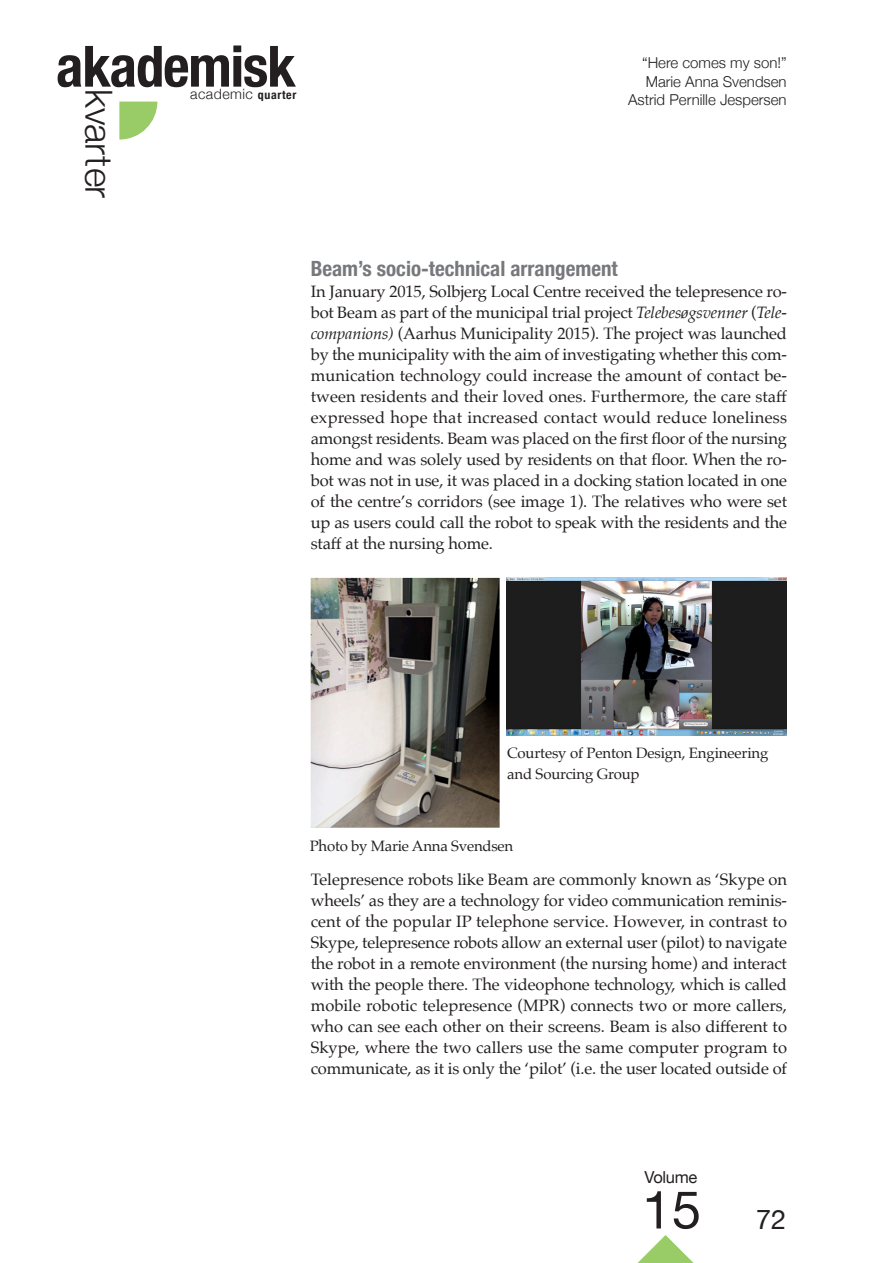
<style>
.page{position:relative;width:893px;height:1263px;background:#fff}
.page>*{position:absolute;margin:0;border:0;box-sizing:border-box;transform-origin:0 0}
.t1{font:700 condensed 57px "Helvetica Neue";letter-spacing:-.02em;color:#231f20}
.t2{font:52.5px "Helvetica Neue";color:#231f20}
.t3{font:300 37.35px "Helvetica Neue";color:#231f20}
.under{font:700 condensed 21px "Helvetica Neue";color:#76787b}
.Normal_0{font:16.5px/21px "Palatino";letter-spacing:-.01em;color:#231f20;text-align:justify}
.t4{font:16.5px "Helvetica Neue";letter-spacing:-.02em;color:#231f20}
.t5{font:15px/21px "Palatino";letter-spacing:-.01em;color:#231f20}
.t6{font:300 15px/18.3px "Helvetica Neue";color:#231f20;text-align:right}
.t7{font:300 14.25px "Helvetica Neue";letter-spacing:.03em;color:#231f20}
.s1{font-weight:700;font-stretch:condensed;font-size:11.85px}
.s2{font-style:italic}
.s3{font-size:27px}
</style>
<div class="page">
<svg style="left:637px;top:1235px;width:57px;height:28px"></svg>
<svg style="left:119px;top:102px;width:38px;height:38px"></svg>
<img style="left:310px;top:578px;width:189px;height:249px">
<img style="left:507px;top:578px;width:280px;height:157px">
<h1 class="t1" style="left:56px;top:19px;width:241px">akademisk</h1>
<h3 class="t3" style="left:129px;top:89px;width:110px;rotate:90deg">kvarter</h3>
<p class="t7" style="left:190px;top:82px;width:108px">academic <span class="s1">quarter</span></p>
<p class="t6" style="left:628px;top:52px;width:160px">“Here comes my son!”<br>Marie Anna Svendsen<br>Astrid Pernille Jespersen</p>
<p class="under" style="left:311px;top:251px;width:308px">Beam’s socio-technical arrangement</p>
<p class="Normal_0" style="left:311px;top:281px;width:478px">In January 2015, Solbjerg Local Centre received the telepresence ro&shy;bot Beam as part of the municipal trial project <span class="s2">Telebesøgsvenner</span> (<span class="s2">Tele&shy;companions)</span> (Aarhus Municipality 2015). The project was launched by the municipality with the aim of investigating whether this com&shy;munication technology could increase the amount of contact be&shy;tween residents and their loved ones. Furthermore, the care staff expressed hope that increased contact would reduce loneliness amongst residents. Beam was placed on the first floor of the nursing home and was solely used by residents on that floor. When the ro&shy;bot was not in use, it was placed in a docking station located in one of the centre’s corridors (see image 1). The relatives who were set up as users could call the robot to speak with the residents and the staff at the nursing home.</p>
<p class="t5" style="left:507px;top:742px;width:263px">Courtesy of Penton Design, Engineering and Sourcing Group</p>
<p class="t5" style="left:310px;top:835px;width:205px">Photo by Marie Anna Svendsen</p>
<p class="Normal_0" style="left:311px;top:869px;width:478px">Telepresence robots like Beam are commonly known as ‘Skype on wheels’ as they are a technology for video communication reminis&shy;cent of the popular IP telephone service. However, in contrast to Skype, telepresence robots allow an external user (pilot) to navigate the robot in a remote environment (the nursing home) and interact with the people there. The videophone technology, which is called mobile robotic telepresence (MPR) connects two or more callers, who can see each other on their screens. Beam is also different to Skype, where the two callers use the same computer program to communicate, as it is only the ‘pilot’ (i.e. the user located outside of</p>
<p class="t4" style="left:645px;top:1165px;width:54px">Volume</p>
<h2 class="t2" style="left:642px;top:1172px;width:146px">15 <span class="s3">72</span></h2>
</div>
